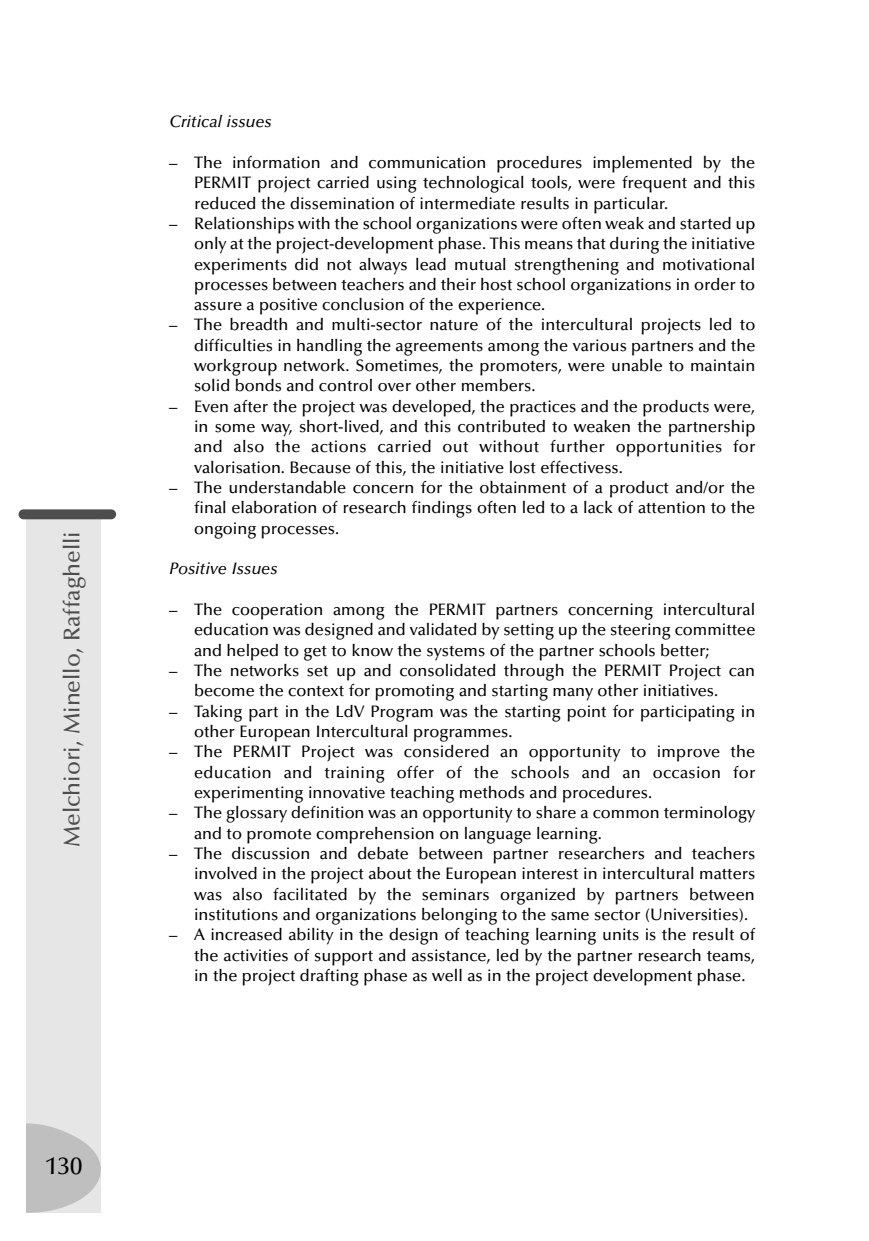
<style>
.page{position:relative;width:869px;height:1241px;background:#fff}
.page>*{position:absolute;margin:0;border:0;box-sizing:border-box;transform-origin:0 0}
.t1{font:500 24.5px "Optima";color:#000}
.t2{font:500 22.75px "Optima";color:#4d4d4d}
.t3{font:500 16.62px/20.3px "Optima";color:#000;text-align:justify}
.t4{font:italic 500 16.62px "Optima";color:#000}
</style>
<div class="page">
<div style="left:27px;top:517px;width:74px;height:695px;background:#e6e6e6"></div>
<div style="left:19px;top:509px;width:97px;height:10px;background:#4d4d4d;border-radius:5px"></div>
<svg style="left:26px;top:1122px;width:75px;height:90px"></svg>
<p class="t2" style="left:63px;top:847px;width:318px;rotate:-90deg">Melchiori, Minello, Raffaghelli</p>
<p class="t1" style="left:45px;top:1156px;width:38px">130</p>
<p class="t4" style="left:169px;top:115px;width:104px">Critical issues</p>
<p class="t3" style="left:194px;top:154px;width:562px;text-indent:-25px">– The information and communication procedures implemented by the PERMIT project carried using technological tools, were frequent and this reduced the dissemination of intermediate results in particular.</p>
<p class="t3" style="left:194px;top:215px;width:562px;text-indent:-25px">– Relationships with the school organizations were often weak and started up only at the project-development phase. This means that during the initiative experiments did not always lead mutual strengthening and motivational processes between teachers and their host school organizations in order to assure a positive conclusion of the experience.</p>
<p class="t3" style="left:194px;top:316px;width:562px;text-indent:-25px">– The breadth and multi-sector nature of the intercultural projects led to difficulties in handling the agreements among the various partners and the workgroup network. Sometimes, the promoters, were unable to maintain solid bonds and control over other members.</p>
<p class="t3" style="left:194px;top:397px;width:562px;text-indent:-25px">– Even after the project was developed, the practices and the products were, in some way, short-lived, and this contributed to weaken the partnership and also the actions carried out without further opportunities for valorisation. Because of this, the initiative lost effectivess.</p>
<p class="t3" style="left:194px;top:479px;width:562px;text-indent:-25px">– The understandable concern for the obtainment of a product and/or the final elaboration of research findings often led to a lack of attention to the ongoing processes.</p>
<p class="t4" style="left:169px;top:562px;width:110px">Positive Issues</p>
<p class="t3" style="left:194px;top:601px;width:562px;text-indent:-25px">– The cooperation among the PERMIT partners concerning intercultural education was designed and validated by setting up the steering committee and helped to get to know the systems of the partner schools better;</p>
<p class="t3" style="left:194px;top:661px;width:562px;text-indent:-25px">– The networks set up and consolidated through the PERMIT Project can become the context for promoting and starting many other initiatives.</p>
<p class="t3" style="left:194px;top:702px;width:562px;text-indent:-25px">– Taking part in the LdV Program was the starting point for participating in other European Intercultural programmes.</p>
<p class="t3" style="left:194px;top:743px;width:562px;text-indent:-25px">– The PERMIT Project was considered an opportunity to improve the education and training offer of the schools and an occasion for experimenting innovative teaching methods and procedures.</p>
<p class="t3" style="left:194px;top:804px;width:562px;text-indent:-25px">– The glossary definition was an opportunity to share a common terminology and to promote comprehension on language learning.</p>
<p class="t3" style="left:194px;top:844px;width:562px;text-indent:-25px">– The discussion and debate between partner researchers and teachers involved in the project about the European interest in intercultural matters was also facilitated by the seminars organized by partners between institutions and organizations belonging to the same sector (Universities).</p>
<p class="t3" style="left:194px;top:926px;width:562px;text-indent:-25px">– A increased ability in the design of teaching learning units is the result of the activities of support and assistance, led by the partner research teams, in the project drafting phase as well as in the project development phase.</p>
</div>
